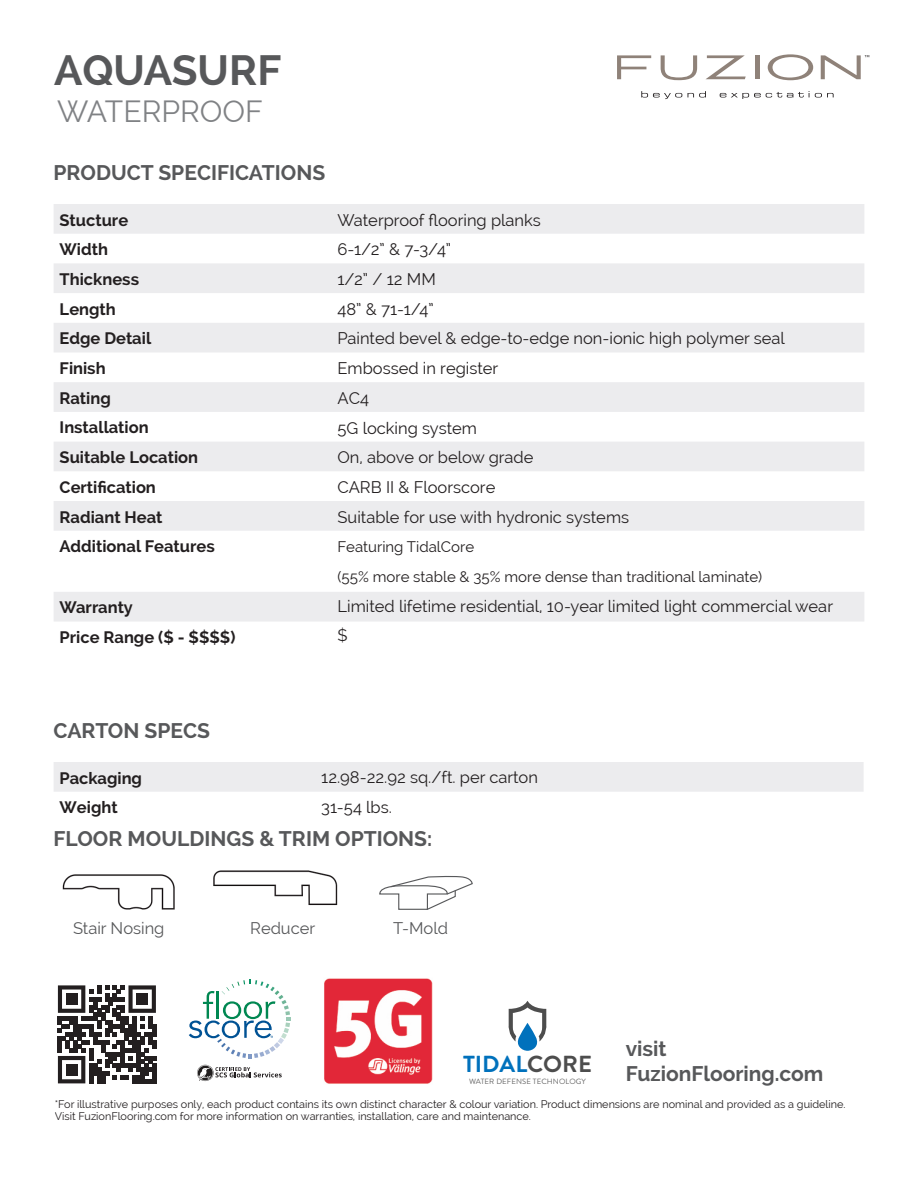
<style>
.page{position:relative;width:918px;height:1188px;background:#fff}
.page>*{position:absolute;margin:0;border:0;box-sizing:border-box;transform-origin:0 0}
.t1{font:700 42px "Raleway";color:#57585a}
.t2{font:30px "Raleway";color:#808285}
.t3{font:700 23.25px "Brandon Grotesque";color:#0071bc}
.t4{font:700 21px/25.2px "Raleway";color:#57585a}
.Paragraph_Style_1{font:16.5px "Raleway";color:#231f20}
.t5{font:700 16.5px/29.7px "Raleway";color:#231f20}
.t6{font:16.5px "Raleway";color:#57585a}
.t7{font:15px/29.7px "Raleway";color:#231f20}
.t8{font:10.8px/12px "Raleway";color:#231f20}
.t9{font:7.65px "Brandon Grotesque";letter-spacing:.01em;color:#666}
.s1{color:#4d4d4d}
</style>
<div class="page">
<svg style="left:617px;top:55px;width:34px;height:24px"></svg>
<svg style="left:661px;top:55px;width:36px;height:25px"></svg>
<svg style="left:706px;top:55px;width:40px;height:24px"></svg>
<hr style="left:755px;top:55px;width:4px;height:24px;background:#8f8279">
<svg style="left:768px;top:54px;width:45px;height:26px"></svg>
<svg style="left:821px;top:55px;width:48px;height:24px"></svg>
<svg style="left:641px;top:91px;width:41px;height:8px"></svg>
<svg style="left:688px;top:91px;width:18px;height:7px"></svg>
<svg style="left:720px;top:91px;width:114px;height:8px"></svg>
<svg style="left:379px;top:875px;width:94px;height:35px"></svg>
<svg style="left:54px;top:204px;width:810px;height:418px"></svg>
<div style="left:54px;top:762px;width:810px;height:30px;background:#ececee"></div>
<svg style="left:189px;top:980px;width:101px;height:78px"></svg>
<svg style="left:197px;top:1065px;width:85px;height:16px"></svg>
<img style="left:62px;top:874px;width:113px;height:36px">
<img style="left:213px;top:870px;width:125px;height:36px">
<img style="left:324px;top:978px;width:109px;height:106px">
<svg style="left:508px;top:1001px;width:39px;height:50px"></svg>
<svg style="left:58px;top:985px;width:98px;height:99px"></svg>
<div style="left:66px;top:993px;width:12px;height:12px;background:#231f20"></div>
<div style="left:136px;top:993px;width:12px;height:12px;background:#231f20"></div>
<div style="left:66px;top:1064px;width:12px;height:12px;background:#231f20"></div>
<p class="t1" style="left:54px;top:46px;width:229px">AQUASURF</p>
<h2 class="t2" style="left:57px;top:94px;width:207px">WATERPROOF</h2>
<h3 class="t4" style="left:54px;top:160px;width:273px">PRODUCT SPECIFICATIONS</h3>
<h3 class="t5" style="left:60px;top:205px;width:157px">Stucture<br>Width<br>Thickness<br>Length<br>Edge Detail<br>Finish<br>Rating<br>Installation<br>Suitable Location<br>Certification<br>Radiant Heat<br>Additional Features</h3>
<h3 class="t5" style="left:60px;top:593px;width:177px">Warranty<br>Price Range ($ - $$$$)</h3>
<p class="Paragraph_Style_1" style="left:338px;top:210px;width:205px">Waterproof flooring planks</p>
<p class="Paragraph_Style_1" style="left:338px;top:240px;width:115px">6-1/2” &amp; 7-3/4”</p>
<p class="Paragraph_Style_1" style="left:338px;top:270px;width:100px">1/2” / 12 MM</p>
<p class="Paragraph_Style_1" style="left:338px;top:299px;width:98px">48” &amp; 71-1/4”</p>
<p class="Paragraph_Style_1" style="left:338px;top:329px;width:449px">Painted bevel &amp; edge-to-edge non-ionic high polymer seal</p>
<p class="Paragraph_Style_1" style="left:338px;top:359px;width:162px">Embossed in register</p>
<p class="Paragraph_Style_1" style="left:338px;top:388px;width:33px">AC4</p>
<p class="Paragraph_Style_1" style="left:338px;top:418px;width:141px">5G locking system</p>
<p class="Paragraph_Style_1" style="left:338px;top:448px;width:198px">On, above or below grade</p>
<p class="Paragraph_Style_1" style="left:338px;top:478px;width:159px">CARB II &amp; Floorscore</p>
<p class="Paragraph_Style_1" style="left:338px;top:507px;width:293px">Suitable for use with hydronic systems</p>
<p class="t7" style="left:338px;top:532px;width:426px">Featuring TidalCore<br>(55% more stable &amp; 35% more dense than traditional laminate)</p>
<p class="Paragraph_Style_1" style="left:338px;top:596px;width:497px">Limited lifetime residential, 10-year limited light commercial wear</p>
<p class="Paragraph_Style_1" style="left:338px;top:626px;width:12px">$</p>
<h3 class="t4" style="left:54px;top:718px;width:158px">CARTON SPECS</h3>
<h3 class="t5" style="left:60px;top:763px;width:84px">Packaging<br>Weight</h3>
<h3 class="t4" style="left:54px;top:826px;width:380px">FLOOR MOULDINGS &amp; TRIM OPTIONS:</h3>
<p class="Paragraph_Style_1" style="left:321px;top:767px;width:218px">12.98-22.92 sq./ft. per carton</p>
<p class="Paragraph_Style_1" style="left:321px;top:797px;width:72px">31-54 lbs.</p>
<h3 class="t6" style="left:73px;top:919px;width:93px">Stair Nosing</h3>
<h3 class="t6" style="left:250px;top:919px;width:67px">Reducer</h3>
<h3 class="t6" style="left:393px;top:919px;width:56px">T-Mold</h3>
<h3 class="t4" style="left:626px;top:1036px;width:199px">visit<br>FuzionFlooring.com</h3>
<p class="t8" style="left:55px;top:1098px;width:792px">*For illustrative purposes only, each product contains its own distinct character &amp; colour variation. Product dimensions are nominal and provided as a guideline.<br>Visit FuzionFlooring.com for more information on warranties, installation, care and maintenance.</p>
<h3 class="t3" style="left:463px;top:1048px;width:130px">TIDAL<span class="s1">CORE</span></h3>
<p class="t9" style="left:469px;top:1076px;width:118px">WATER DEFENSE TECHNOLOGY</p>
<p class="t8" style="left:59px;top:1100px;width:484px">*For illustrative purposes only. Each product contains its own distinct character &amp; colour variation.<br>Speak to your retailer or Fuzion representative to ensure product satisfaction before purchase.</p>
</div>
